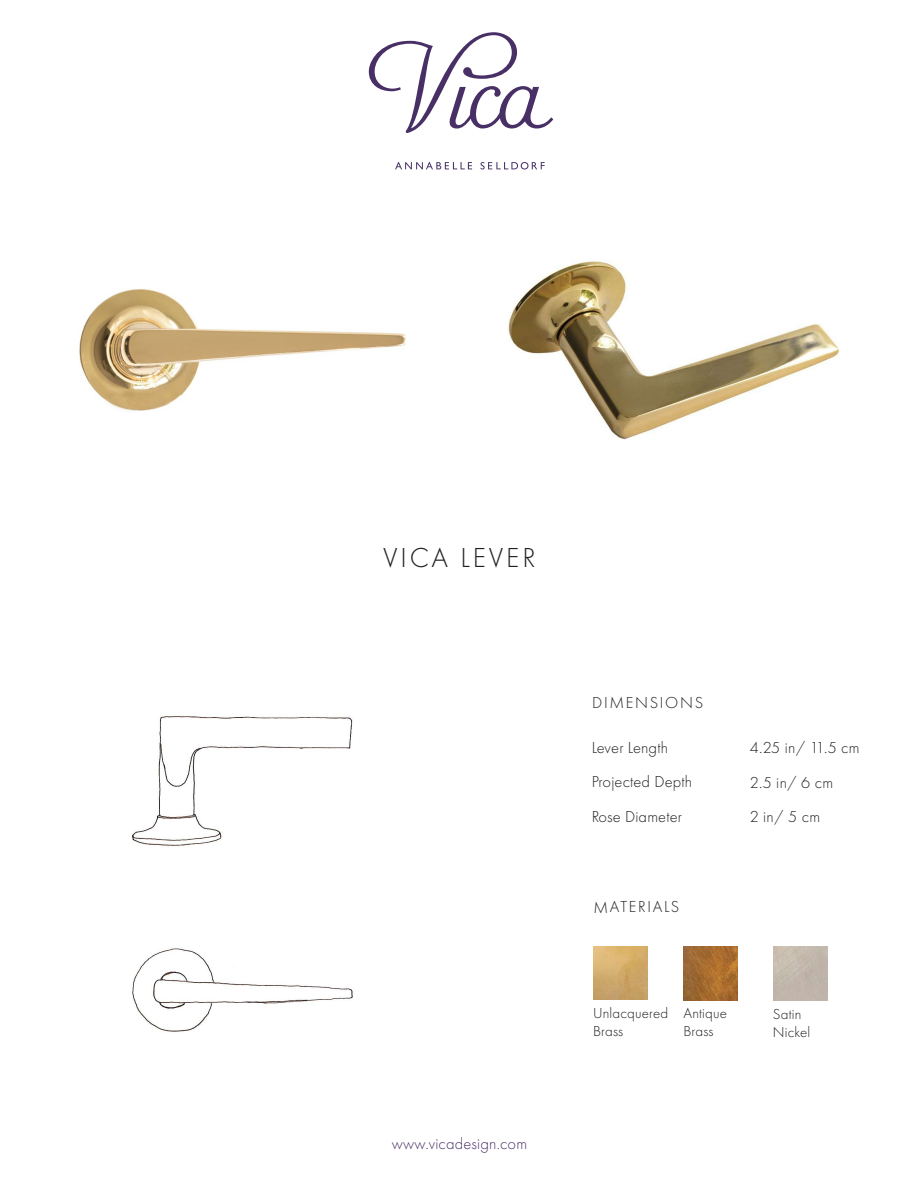
<style>
.page{position:relative;width:918px;height:1188px;background:#fff}
.page>*{position:absolute;margin:0;border:0;box-sizing:border-box;transform-origin:0 0}
.t1{font:300 28.5px "Futura PT";letter-spacing:.1em;color:#231f20}
.t2{font:300 16.5px/34.5px "Futura PT";letter-spacing:.01em;color:#231f20}
.t3{font:300 16.5px "Futura PT";letter-spacing:.01em;color:#483066}
.t4{font:300 16.5px "Futura PT";letter-spacing:.1em;color:#231f20}
.t5{font:300 15px/18px "Futura PT";letter-spacing:.01em;color:#231f20}
</style>
<div class="page">
<svg style="left:395px;top:162px;width:77px;height:7px"></svg>
<svg style="left:481px;top:162px;width:64px;height:8px"></svg>
<svg style="left:368px;top:32px;width:185px;height:101px"></svg>
<img style="left:132px;top:716px;width:221px;height:130px">
<img style="left:132px;top:948px;width:221px;height:84px">
<img style="left:79px;top:289px;width:327px;height:122px">
<img style="left:508px;top:261px;width:333px;height:179px">
<img style="left:774px;top:947px;width:54px;height:54px">
<img style="left:684px;top:946px;width:54px;height:54px">
<img style="left:593px;top:946px;width:54px;height:54px">
<h1 class="t1" style="left:383px;top:546px;width:154px">VICA LEVER</h1>
<p class="t3" style="left:392px;top:1137px;width:137px">www.vicadesign.com</p>
<p class="t4" style="left:592px;top:696px;width:112px">DIMENSIONS</p>
<p class="t2" style="left:592px;top:731px;width:102px">Lever Length<br>Projected Depth<br>Rose Diameter</p>
<p class="t2" style="left:750px;top:732px;width:111px">4.25 in/ 11.5 cm<br>2.5 in/ 6 cm<br>2 in/ 5 cm</p>
<p class="t2" style="left:593px;top:891px;width:87px;rotate:-1deg">MATERIALS</p>
<p class="t5" style="left:593px;top:1005px;width:77px">Unlacquered<br>Brass</p>
<p class="t5" style="left:683px;top:1005px;width:45px">Antique<br>Brass</p>
<p class="t5" style="left:773px;top:1006px;width:39px">Satin<br>Nickel</p>
</div>
